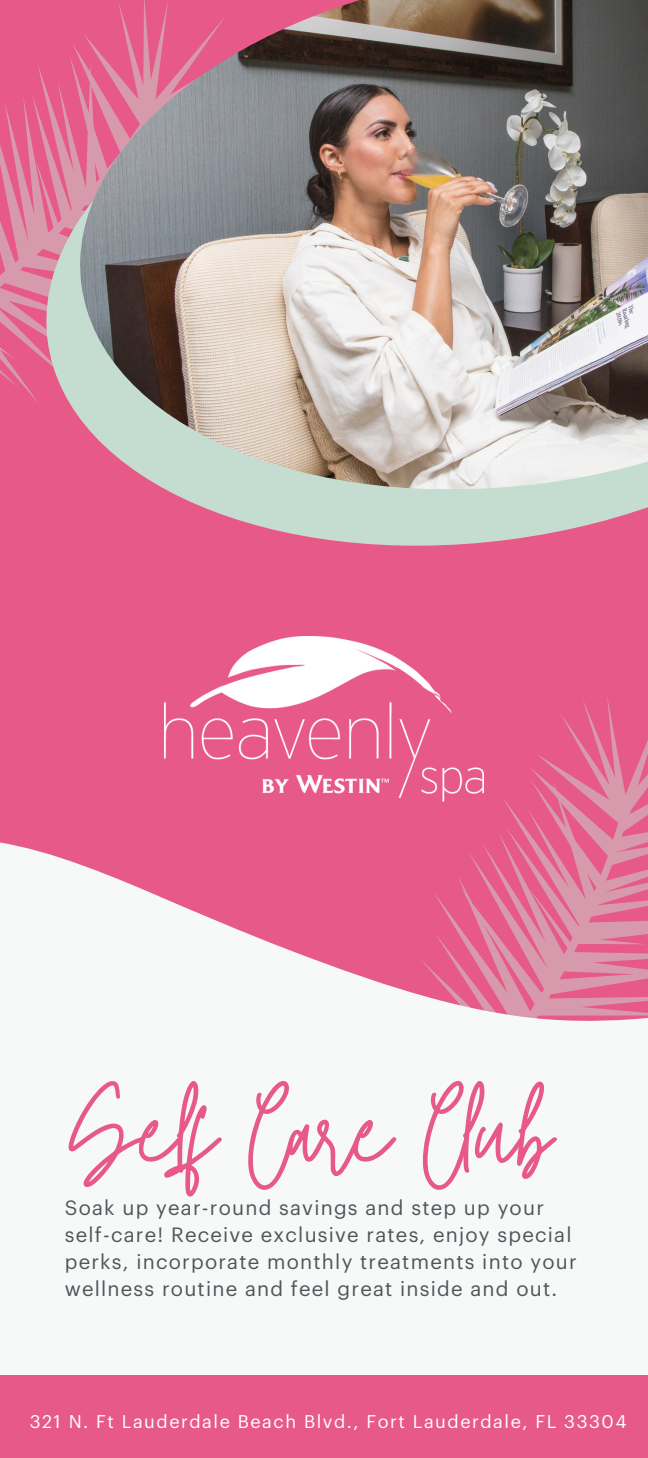
<style>
.page{position:relative;width:648px;height:1458px;background:#e75989}
.page>*{position:absolute;margin:0;border:0;box-sizing:border-box;transform-origin:0 0}
.t1{font:101.25px "Twister";color:#e75989}
.t2{font:20.25px/27px "Graphik Starwood";letter-spacing:.06em;color:#51555a}
.t3{font:18px "Graphik Starwood";letter-spacing:.085em;color:#fff}
</style>
<div class="page">
<svg style="left:483px;top:698px;width:165px;height:121px"></svg>
<svg style="left:0;top:819px;width:648px;height:69px"></svg>
<svg style="left:0;top:888px;width:648px;height:487px;background:#f3e5e9"></svg>
<svg style="left:165px;top:489px;width:483px;height:56px;fill:#c5ddd1"></svg>
<svg style="left:0;top:45px;width:80px;height:374px"></svg>
<img style="left:80px;top:0;width:568px;height:489px">
<img style="left:164px;top:636px;width:319px;height:166px">
<h1 class="t1" style="left:65px;top:1060px;width:491px">Self Care Club</h1>
<p class="t2" style="left:65px;top:1195px;width:513px">Soak up year-round savings and step up your self-care! Receive exclusive rates, enjoy special perks, incorporate monthly treatments into your wellness routine and feel great inside and out.</p>
<p class="t3" style="left:30px;top:1413px;width:598px">321 N. Ft Lauderdale Beach Blvd., Fort Lauderdale, FL 33304</p>
</div>
